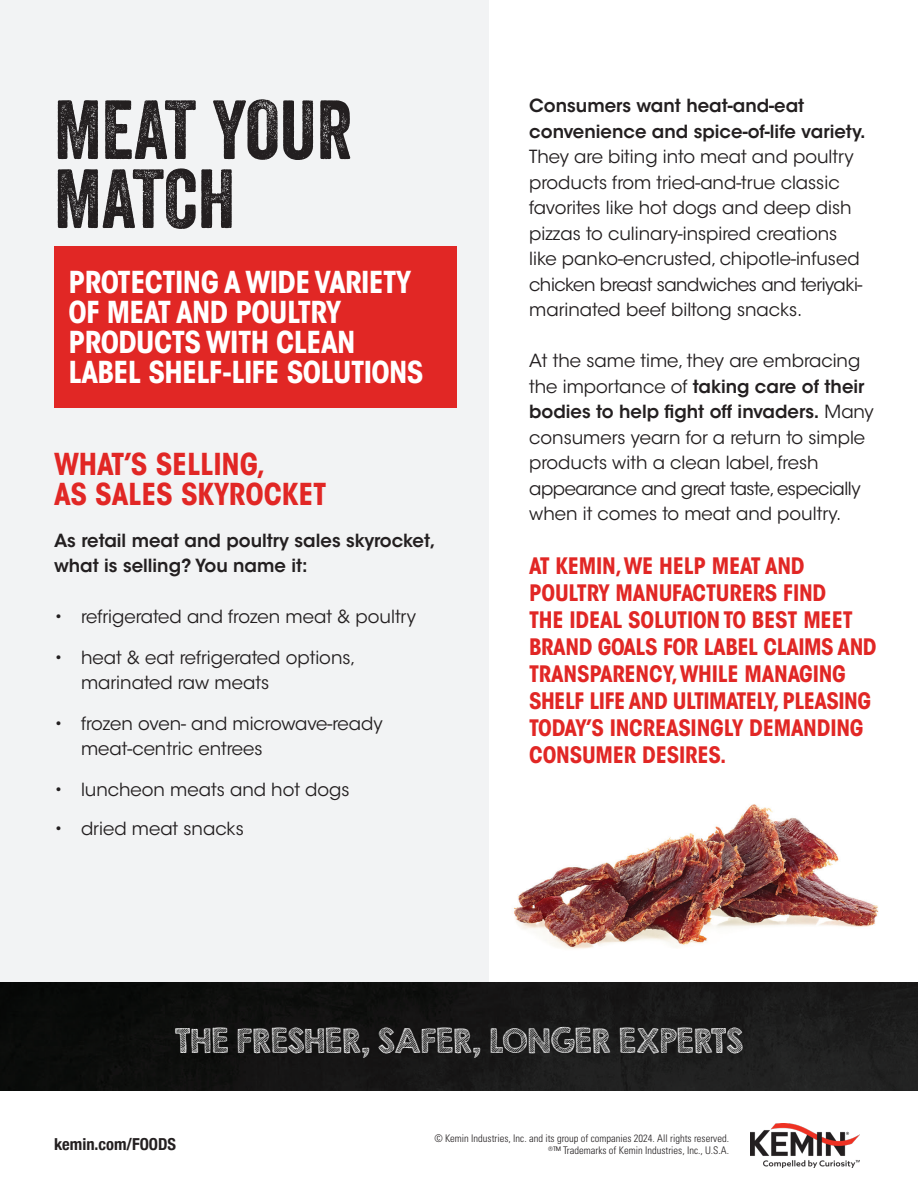
<style>
.page{position:relative;width:918px;height:1188px;background:#fff}
.page>*{position:absolute;margin:0;border:0;box-sizing:border-box;transform-origin:0 0}
.t1{font:81px/69px "Veneer";color:#231f20}
.t2{font:700 condensed 30px/30px "ITC Avant Garde Std";letter-spacing:-.02em;color:#fff}
.t3{font:700 condensed 30px/30px "ITC Avant Garde Std";letter-spacing:-.005em;color:#e12725}
.t4{font:30px "KG Second Chances Sketch";letter-spacing:-.005em;color:#fff}
.t5{font:700 condensed 22.5px/27px "ITC Avant Garde Std";letter-spacing:-.01em;color:#e12725}
.t6{font:18px/25.5px "ITC Avant Garde Std";color:#231f20}
.t7{font:600 18px/25.5px "ITC Avant Garde Std";color:#231f20}
.t8{font:700 condensed 16.5px "Helvetica Neue";color:#231f20}
.t9{font:300 condensed 10.5px/12.6px "Univers LT Std";color:#231f20;text-align:right}
.s1{font-weight:600}
</style>
<div class="page">
<div style="left:0;top:0;width:489px;height:986px;background:#f2f3f4"></div>
<div style="left:54px;top:246px;width:403px;height:161px;background:#e12725"></div>
<img style="left:0;top:983px;width:918px;height:108px">
<img style="left:514px;top:804px;width:365px;height:145px">
<img style="left:751px;top:1123px;width:108px;height:44px">
<p class="t1" style="left:54px;top:95px;width:300px">MEAT YOUR<br>MATCH</p>
<p class="t2" style="left:69px;top:266px;width:356px">PROTECTING A WIDE VARIETY<br>OF MEAT AND POULTRY<br>PRODUCTS WITH CLEAN<br>LABEL SHELF-LIFE SOLUTIONS</p>
<p class="t3" style="left:54px;top:449px;width:274px">WHAT’S SELLING,<br>AS SALES SKYROCKET</p>
<p class="t7" style="left:54px;top:527px;width:383px">As retail meat and poultry sales skyrocket, what is selling? You name it:</p>
<p class="t6" style="left:54px;top:604px;width:364px">• refrigerated and frozen meat &amp; poultry</p>
<p class="t6" style="left:81px;top:645px;width:276px;text-indent:-27px">• heat &amp; eat refrigerated options, marinated raw meats</p>
<p class="t6" style="left:81px;top:711px;width:303px;text-indent:-27px">• frozen oven- and microwave-ready meat-centric entrees</p>
<p class="t6" style="left:54px;top:777px;width:297px">• luncheon meats and hot dogs</p>
<p class="t6" style="left:54px;top:816px;width:191px">• dried meat snacks</p>
<p class="t6" style="left:529px;top:93px;width:338px"><span class="s1">Consumers want heat-and-eat convenience and spice-of-life variety.<br></span>They are biting into meat and poultry products from tried-and-true classic favorites like hot dogs and deep dish pizzas to culinary-inspired creations like panko-encrusted, chipotle-infused chicken breast sandwiches and teriyaki&shy;marinated beef biltong snacks.</p>
<p class="t6" style="left:529px;top:348px;width:346px">At the same time, they are embracing the importance of <span class="s1">taking care of their bodies to help fight off invaders.</span> Many consumers yearn for a return to simple products with a clean label, fresh appearance and great taste, especially when it comes to meat and poultry.</p>
<p class="t5" style="left:529px;top:552px;width:349px">AT KEMIN, WE HELP MEAT AND<br>POULTRY MANUFACTURERS FIND<br>THE IDEAL SOLUTION TO BEST MEET<br>BRAND GOALS FOR LABEL CLAIMS AND<br>TRANSPARENCY, WHILE MANAGING<br>SHELF LIFE AND ULTIMATELY, PLEASING<br>TODAY’S INCREASINGLY DEMANDING<br>CONSUMER DESIRES.</p>
<p class="t4" style="left:175px;top:1022px;width:570px">THE FRESHER, SAFER, LONGER EXPERTS</p>
<p class="t8" style="left:54px;top:1131px;width:124px">kemin.com/FOODS</p>
<p class="t9" style="left:434px;top:1132px;width:296px">© Kemin Industries, Inc. and its group of companies 2024. All rights reserved. <sup>®</sup>™ Trademarks of Kemin Industries, Inc., U.S.A.</p>
</div>
